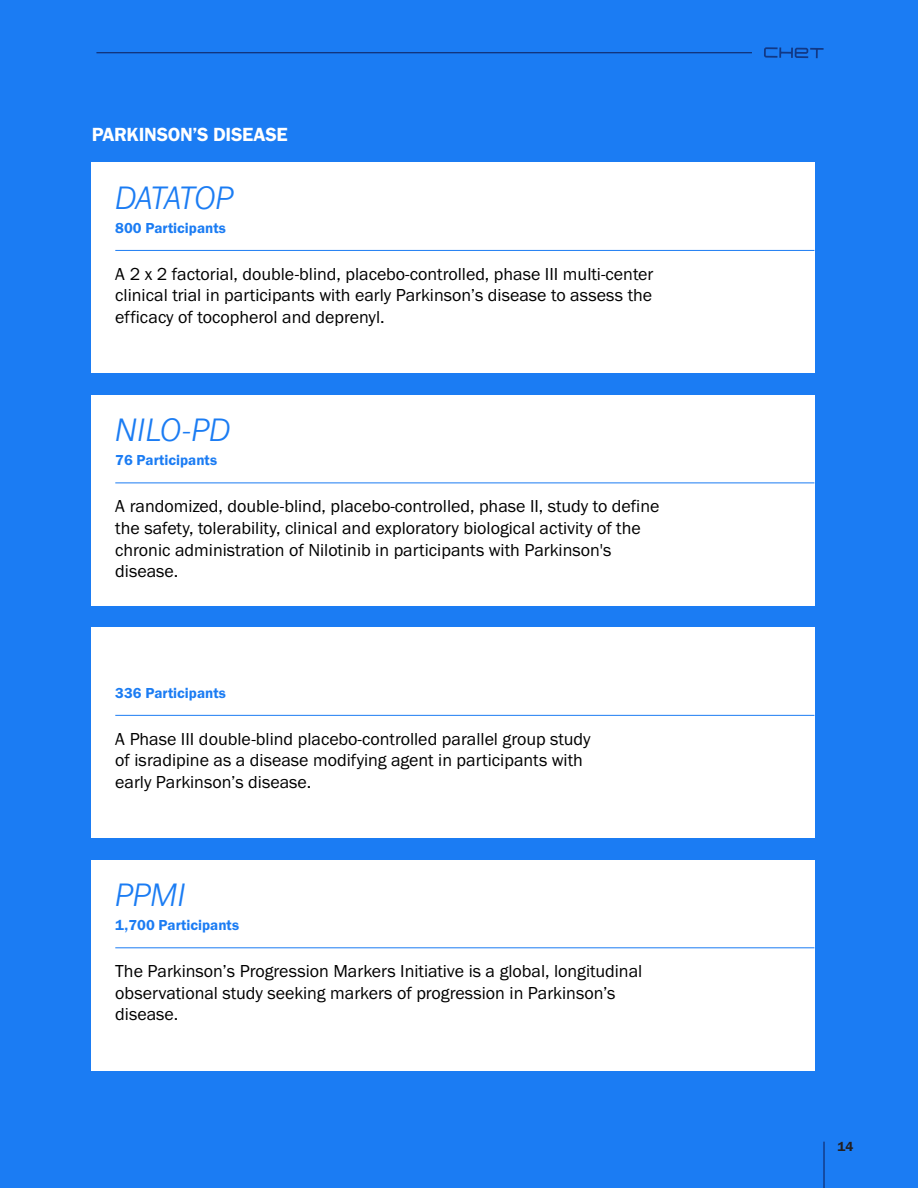
<style>
.page{position:relative;width:918px;height:1188px;background:#1b7cf3}
.page>*{position:absolute;margin:0;border:0;box-sizing:border-box;transform-origin:0 0}
.t1{font:italic 300 33.75px "Franklin Gothic URW";letter-spacing:-.015em;color:#1b7cf3}
.t2{font:italic 300 33.75px "Franklin Gothic URW";letter-spacing:-.045em;color:#1b7cf3}
.t3{font:19.8px "Franklin Gothic URW Dem";letter-spacing:-.015em;color:#fff}
.t4{font:18px/21.6px "Franklin Gothic URW Boo";color:#000}
.t5{font:15px "Franklin Gothic URW Dem";color:#1b7cf3}
.t6{font:13.5px "Franklin Gothic URW Dem";color:#231f20}
</style>
<div class="page">
<hr style="left:824px;top:1142px;width:1px;height:46px;background:#0e1c56">
<svg style="left:764px;top:47px;width:60px;height:11px"></svg>
<hr style="left:96px;top:53px;width:656px;height:1px;background:#0e1c56">
<div style="left:91px;top:163px;width:723px;height:210px;background:#fff"></div>
<hr style="left:115px;top:250px;width:699px;height:1px;background:#1b7cf3">
<div style="left:91px;top:395px;width:723px;height:210px;background:#fff"></div>
<hr style="left:115px;top:482px;width:699px;height:1px;background:#1b7cf3">
<div style="left:91px;top:628px;width:723px;height:210px;background:#fff"></div>
<hr style="left:115px;top:715px;width:699px;height:1px;background:#1b7cf3">
<div style="left:91px;top:860px;width:723px;height:210px;background:#fff"></div>
<hr style="left:115px;top:947px;width:699px;height:1px;background:#1b7cf3">
<p class="t3" style="left:92px;top:122px;width:197px">PARKINSON’S DISEASE</p>
<h1 class="t2" style="left:115px;top:177px;width:120px">DATATOP</h1>
<p class="t5" style="left:115px;top:219px;width:112px">800 Participants</p>
<p class="t4" style="left:115px;top:263px;width:540px;text-align:justify">A 2 x 2 factorial, double-blind, placebo-controlled, phase III multi-center clinical trial in participants with early Parkinson’s disease to assess the efficacy of tocopherol and deprenyl.</p>
<h1 class="t1" style="left:115px;top:409px;width:117px">NILO-PD</h1>
<p class="t5" style="left:115px;top:451px;width:103px">76 Participants</p>
<p class="t4" style="left:115px;top:495px;width:546px">A randomized, double-blind, placebo-controlled, phase II, study to define the safety, tolerability, clinical and exploratory biological activity of the chronic administration of Nilotinib in participants with Parkinson's disease.</p>
<p class="t5" style="left:115px;top:683px;width:112px">336 Participants</p>
<p class="t4" style="left:115px;top:728px;width:477px">A Phase III double-blind placebo-controlled parallel group study of isradipine as a disease modifying agent in participants with early Parkinson’s disease.</p>
<h1 class="t1" style="left:115px;top:874px;width:72px">PPMI</h1>
<p class="t5" style="left:115px;top:916px;width:125px">1,700 Participants</p>
<p class="t4" style="left:115px;top:960px;width:529px">The Parkinson’s Progression Markers Initiative is a global, longitudinal observational study seeking markers of progression in Parkinson’s disease.</p>
<p class="t6" style="left:838px;top:1138px;width:17px">14</p>
</div>
